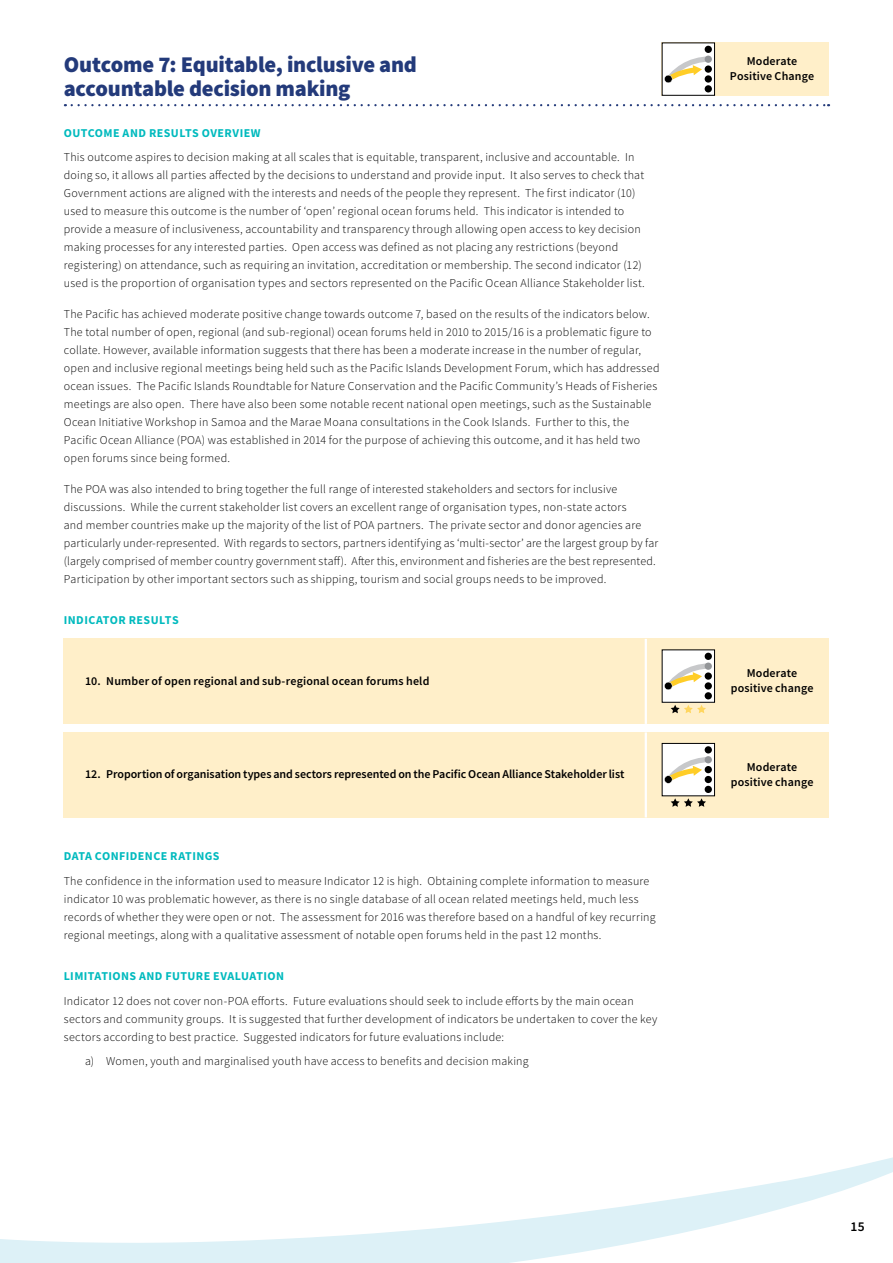
<style>
.page{position:relative;width:893px;height:1263px;background:#fff}
.page>*{position:absolute;margin:0;border:0;box-sizing:border-box;transform-origin:0 0}
.t1{font:900 22.5px/24px "Source Sans Pro";letter-spacing:-.01em;color:#233a7a}
.t2{font:600 13.5px "Source Sans Pro";color:#000}
.t3{font:300 12px/18px "Source Sans Pro";letter-spacing:.02em;color:#000}
.t4{font:600 12px/15px "Source Sans Pro";letter-spacing:.01em;color:#000;text-align:center}
.t5{font:700 12px "Source Sans Pro";letter-spacing:.035em;color:#00babe}
</style>
<div class="page">
<svg style="left:0;top:1157px;width:893px;height:106px"></svg>
<svg style="left:72px;top:104px;width:757px;height:2px"></svg>
<div style="left:662px;top:43px;width:167px;height:53px;background:#ffefc9"></div>
<div style="left:662px;top:43px;width:52px;height:52px;background:#fff"></div>
<div style="left:662px;top:43px;width:53px;height:53px;border:1px solid #000"></div>
<div style="left:705px;top:46px;width:7px;height:7px;background:#000;border-radius:50%"></div>
<div style="left:705px;top:85px;width:7px;height:7px;background:#000;border-radius:50%"></div>
<svg style="left:664px;top:54px;width:50px;height:29px"></svg>
<div style="left:64px;top:639px;width:765px;height:85px;background:#ffefc9"></div>
<div style="left:662px;top:650px;width:52px;height:52px;background:#fff"></div>
<div style="left:662px;top:649px;width:53px;height:54px;border:1px solid #000"></div>
<div style="left:705px;top:653px;width:7px;height:7px;background:#000;border-radius:50%"></div>
<div style="left:705px;top:692px;width:7px;height:7px;background:#000;border-radius:50%"></div>
<svg style="left:664px;top:660px;width:50px;height:30px"></svg>
<svg style="left:671px;top:705px;width:35px;height:8px"></svg>
<hr style="left:645px;top:639px;width:2px;height:85px;background:#fff">
<div style="left:64px;top:732px;width:765px;height:85px;background:#ffefc9"></div>
<div style="left:662px;top:743px;width:52px;height:53px;background:#fff"></div>
<div style="left:662px;top:743px;width:53px;height:53px;border:1px solid #000"></div>
<div style="left:705px;top:746px;width:7px;height:7px;background:#000;border-radius:50%"></div>
<div style="left:705px;top:786px;width:7px;height:7px;background:#000;border-radius:50%"></div>
<svg style="left:664px;top:754px;width:50px;height:30px"></svg>
<svg style="left:671px;top:798px;width:35px;height:9px"></svg>
<hr style="left:645px;top:732px;width:2px;height:85px;background:#fff">
<h1 class="t1" style="left:64px;top:52px;width:355px">Outcome 7: Equitable, inclusive and accountable decision making</h1>
<p class="t5" style="left:64px;top:124px;width:198px">OUTCO ME AND RESULTS OVERVIEW</p>
<p class="t3" style="left:64px;top:148px;width:583px">This outcome aspires to decision making at all scales that is equitable, transparent, inclusive and accountable. In doing so, it allows all parties affected by the decisions to understand and provide input. It also serves to check that Government actions are aligned with the interests and needs of the people they represent. The first indicator (10) used to measure this outcome is the number of ‘open’ regional ocean forums held. This indicator is intended to provide a measure of inclusiveness, accountability and transparency through allowing open access to key decision making processes for any interested parties. Open access was defined as not placing any restrictions (beyond registering) on attendance, such as requiring an invitation, accreditation or membership. The second indicator (12) used is the proportion of organisation types and sectors represented on the Pacific Ocean Alliance Stakeholder list.</p>
<p class="t3" style="left:64px;top:305px;width:597px">The Pacific has achieved moderate positive change towards outcome 7, based on the results of the indicators below.<br>The total number of open, regional (and sub-regional) ocean forums held in 2010 to 2015/16 is a problematic figure to collate. However, available information suggests that there has been a moderate increase in the number of regular, open and inclusive regional meetings being held such as the Pacific Islands Development Forum, which has addressed ocean issues. The Pacific Islands Roundtable for Nature Conservation and the Pacific Community’s Heads of Fisheries meetings are also open. There have also been some notable recent national open meetings, such as the Sustainable Ocean Initiative Workshop in Samoa and the Marae Moana consultations in the Cook Islands. Further to this, the Pacific Ocean Alliance (POA) was established in 2014 for the purpose of achieving this outcome, and it has held two open forums since being formed.</p>
<p class="t3" style="left:64px;top:479px;width:596px">The POA was also intended to bring together the full range of interested stakeholders and sectors for inclusive discussions. While the current stakeholder list covers an excellent range of organisation types, non-state actors<br>and member countries make up the majority of the list of POA partners. The private sector and donor agencies are particularly under-represented. With regards to sectors, partners identifying as ‘multi-sector’ are the largest group by far (largely comprised of member country government staff). After this, environment and fisheries are the best represented.<br>Participation by other important sectors such as shipping, tourism and social groups needs to be improved.</p>
<p class="t5" style="left:64px;top:612px;width:20px">INDICA</p>
<p class="t5" style="left:103px;top:612px;width:76px">TOR RESULTS</p>
<p class="t4" style="left:85px;top:673px;width:346px">10. Number of open regional and sub-regional ocean forums held</p>
<p class="t4" style="left:85px;top:767px;width:541px">12. Proportion of organisation types and sectors represented on the Pacific Ocean Alliance Stakeholder list</p>
<p class="t5" style="left:64px;top:848px;width:156px">DATA CONFIDENCE RATINGS</p>
<p class="t3" style="left:64px;top:872px;width:593px">The confidence in the information used to measure Indicator 12 is high. Obtaining complete information to measure indicator 10 was problematic however, as there is no single database of all ocean related meetings held, much less records of whether they were open or not. The assessment for 2016 was therefore based on a handful of key recurring regional meetings, along with a qualitative assessment of notable open forums held in the past 12 months.</p>
<p class="t5" style="left:64px;top:968px;width:222px">LI MITATIONS AND FUTURE EVALUATION</p>
<p class="t3" style="left:64px;top:992px;width:595px">Indicator 12 does not cover non-POA efforts. Future evaluations should seek to include efforts by the main ocean sectors and community groups. It is suggested that further development of indicators be undertaken to cover the key sectors according to best practice. Suggested indicators for future evaluations include:</p>
<p class="t3" style="left:85px;top:1052px;width:445px">a) Women, youth and marginalised youth have access to benefits and decision making</p>
<p class="t4" style="left:730px;top:53px;width:86px">Moderate<br>Positive Change</p>
<p class="t4" style="left:731px;top:666px;width:84px">Moderate positive change</p>
<p class="t4" style="left:731px;top:759px;width:84px">Moderate positive change</p>
<p class="t2" style="left:850px;top:1217px;width:16px">15</p>
</div>
